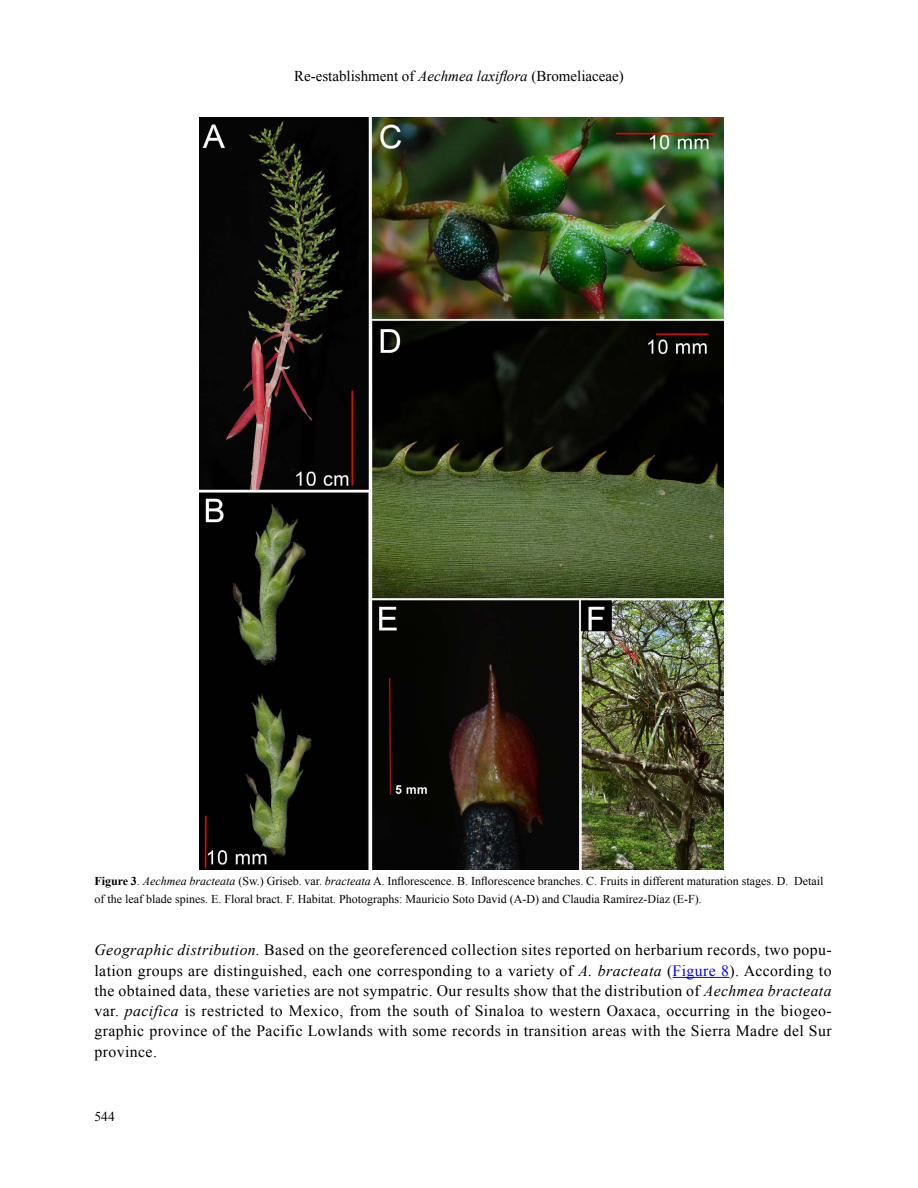
<style>
.page{position:relative;width:918px;height:1188px;background:#fff}
.page>*{position:absolute;margin:0;border:0;box-sizing:border-box;transform-origin:0 0}
.t1{font:15.75px/20.2px "Times New Roman";letter-spacing:.025em;color:#000;text-align:justify}
.t2{font:15px "Times New Roman";color:#000}
.t3{font:13.5px "Times New Roman";color:#000}
.t4{font:12px/18px "Times New Roman";color:#000}
.s1{font-style:italic}
.s2{font-weight:700}
.s3{color:#00f}
</style>
<div class="page">
<img style="left:200px;top:117px;width:524px;height:752px">
<hr style="left:673px;top:977px;width:57px;height:1px;background:#00f">
<p class="t2" style="left:294px;top:66px;width:331px">Re-establishment of <span class="s1">Aechmea laxiflora</span> (Bromeliaceae)</p>
<p class="t4" style="left:94px;top:872px;width:731px"><span class="s2">Figure 3</span>. <span class="s1">Aechmea bracteata</span> (Sw.) Griseb. var. <span class="s1">bracteata</span> A. Inflorescence. B. Inflorescence branches. C. Fruits in different maturation stages. D. Detail of the leaf blade spines. E. Floral bract. F. Habitat. Photographs: Mauricio Soto David (A-D) and Claudia Ramírez-Díaz (E-F).</p>
<p class="t1" style="left:94px;top:940px;width:739px"><span class="s1">Geographic distribution.</span> Based on the georeferenced collection sites reported on herbarium records, two popu&shy;lation groups are distinguished, each one corresponding to a variety of <span class="s1">A. bracteata</span> (<span class="s3">Figure 8</span>). According to the obtained data, these varieties are not sympatric. Our results show that the distribution of <span class="s1">Aechmea bracteata </span>var. <span class="s1">pacifica</span> is restricted to Mexico, from the south of Sinaloa to western Oaxaca, occurring in the biogeo&shy;graphic province of the Pacific Lowlands with some records in transition areas with the Sierra Madre del Sur province.</p>
<p class="t3" style="left:94px;top:1107px;width:22px">544</p>
</div>
